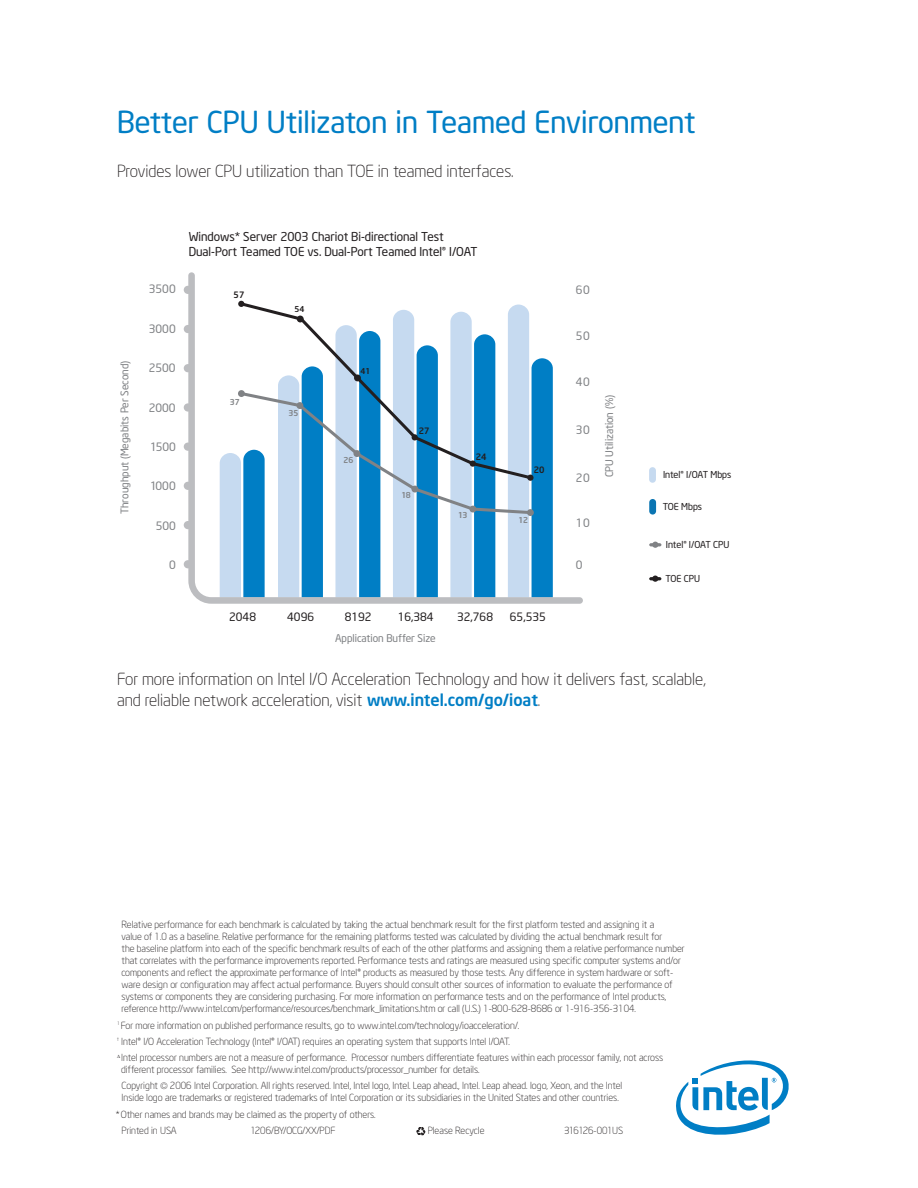
<style>
.page{position:relative;width:918px;height:1188px;background:#fff}
.page>*{position:absolute;margin:0;border:0;box-sizing:border-box;transform-origin:0 0}
.t1{font:30px "Neo Sans Intel";color:#007ec5}
.t2{font:300 16.5px/21px "Neo Sans Intel";color:#231f20}
.t3{font:12.15px/14.5px "Neo Sans Intel";color:#231f20}
.t4{font:11.4px "Neo Sans Intel";color:#808285}
.t5{font:11.4px "Neo Sans Intel";color:#231f20}
.t6{font:10.5px "Neo Sans Intel";color:#808285}
.t7{font:300 9.75px/12px "Neo Sans Intel";color:#231f20}
.t8{font:300 9.75px "Neo Sans Intel";letter-spacing:-.055em;color:#231f20}
.t9{font:9.45px "Neo Sans Intel";color:#231f20}
.t10{font:500 8.7px "Neo Sans Intel";color:#231f20}
.t11{font:500 8.1px "Neo Sans Intel";letter-spacing:-.025em;color:#808285}
.t12{font:500 8.1px "Neo Sans Intel";color:#231f20}
.s1{font-weight:500;color:#007ec5}
.s2{font-family:"Helvetica Neue";font-weight:100;font-size:9px}
</style>
<div class="page">
<svg style="left:676px;top:1060px;width:113px;height:75px"></svg>
<div style="left:184px;top:560px;width:8px;height:8px;background:#bcbdc0;border-radius:50%"></div>
<div style="left:184px;top:521px;width:8px;height:8px;background:#bcbdc0;border-radius:50%"></div>
<div style="left:184px;top:482px;width:8px;height:8px;background:#bcbdc0;border-radius:50%"></div>
<div style="left:184px;top:443px;width:8px;height:8px;background:#bcbdc0;border-radius:50%"></div>
<div style="left:184px;top:403px;width:8px;height:9px;background:#bcbdc0;border-radius:50%"></div>
<div style="left:184px;top:364px;width:8px;height:8px;background:#bcbdc0;border-radius:50%"></div>
<div style="left:184px;top:325px;width:8px;height:8px;background:#bcbdc0;border-radius:50%"></div>
<div style="left:184px;top:286px;width:8px;height:8px;background:#bcbdc0;border-radius:50%"></div>
<svg style="left:188px;top:272px;width:395px;height:332px"></svg>
<svg style="left:220px;top:301px;width:333px;height:297px"></svg>
<svg style="left:238px;top:300px;width:296px;height:181px"></svg>
<svg style="left:649px;top:467px;width:7px;height:16px"></svg>
<svg style="left:649px;top:499px;width:7px;height:16px"></svg>
<svg style="left:649px;top:542px;width:12px;height:6px"></svg>
<svg style="left:649px;top:576px;width:12px;height:6px"></svg>
<svg style="left:416px;top:1127px;width:9px;height:9px"></svg>
<h1 class="t1" style="left:117px;top:110px;width:580px">Better CPU Utilizaton in Teamed Environment</h1>
<h2 class="t2" style="left:117px;top:162px;width:398px">Provides lower CPU utilization than TOE in teamed interfaces.</h2>
<p class="t6" style="left:121px;top:514px;width:155px;rotate:-90deg">Throughput (Megabits Per Second)</p>
<p class="t4" style="left:149px;top:285px;width:28px">3500</p>
<p class="t4" style="left:149px;top:324px;width:28px">3000</p>
<p class="t4" style="left:149px;top:364px;width:28px">2500</p>
<p class="t4" style="left:149px;top:403px;width:28px">2000</p>
<p class="t4" style="left:150px;top:442px;width:27px">1500</p>
<p class="t4" style="left:150px;top:482px;width:27px">1000</p>
<p class="t4" style="left:156px;top:521px;width:22px">500</p>
<p class="t3" style="left:189px;top:230px;width:290px">Windows* Server 2003 Chariot Bi-directional Test<br>Dual-Port Teamed TOE vs. Dual-Port Teamed Intel® I/OAT</p>
<p class="t10" style="left:234px;top:292px;width:12px">57</p>
<p class="t11" style="left:230px;top:398px;width:11px">37</p>
<p class="t12" style="left:295px;top:306px;width:11px">54</p>
<p class="t11" style="left:288px;top:410px;width:11px">35</p>
<p class="t12" style="left:360px;top:368px;width:11px">41</p>
<p class="t11" style="left:343px;top:456px;width:11px">26</p>
<p class="t10" style="left:419px;top:427px;width:12px">27</p>
<p class="t11" style="left:401px;top:492px;width:11px">18</p>
<p class="t10" style="left:476px;top:453px;width:12px">24</p>
<p class="t11" style="left:458px;top:511px;width:11px">13</p>
<p class="t10" style="left:534px;top:467px;width:12px">20</p>
<p class="t11" style="left:519px;top:517px;width:11px">12</p>
<p class="t4" style="left:576px;top:285px;width:15px">60</p>
<p class="t4" style="left:576px;top:331px;width:15px">50</p>
<p class="t4" style="left:576px;top:377px;width:15px">40</p>
<p class="t4" style="left:576px;top:425px;width:15px">30</p>
<p class="t4" style="left:576px;top:474px;width:15px">20</p>
<p class="t4" style="left:576px;top:519px;width:15px">10</p>
<p class="t6" style="left:605px;top:477px;width:84px;rotate:-90deg">CPU Utilization (%)</p>
<p class="t5" style="left:229px;top:612px;width:28px">2048</p>
<p class="t5" style="left:287px;top:612px;width:28px">4096</p>
<p class="t5" style="left:345px;top:612px;width:28px">8192</p>
<p class="t5" style="left:398px;top:612px;width:37px">16,384</p>
<p class="t5" style="left:457px;top:612px;width:37px">32,768</p>
<p class="t5" style="left:510px;top:612px;width:37px">65,535</p>
<p class="t6" style="left:335px;top:634px;width:102px">Application Buffer Size</p>
<p class="t9" style="left:663px;top:471px;width:70px">Intel® I/OAT Mbps</p>
<p class="t9" style="left:663px;top:503px;width:41px">TOE Mbps</p>
<p class="t9" style="left:666px;top:541px;width:65px">Intel® I/OAT CPU</p>
<p class="t9" style="left:665px;top:575px;width:36px">TOE CPU</p>
<h2 class="t2" style="left:117px;top:670px;width:590px">For more information on Intel I/O Acceleration Technology and how it delivers fast, scalable, and reliable network acceleration, visit <span class="s1">www.intel.com/go/ioat</span>.</h2>
<p class="t7" style="left:122px;top:920px;width:565px">Relative performance for each benchmark is calculated by taking the actual benchmark result for the first platform tested and assigning it a<br>value of 1.0 as a baseline. Relative performance for the remaining platforms tested was calculated by dividing the actual benchmark result for<br>the baseline platform into each of the specific benchmark results of each of the other platforms and assigning them a relative performance number that correlates with the performance improvements reported. Performance tests and ratings are measured using specific computer systems and/or components and reflect the approximate performance of Intel® products as measured by those tests. Any difference in system hardware or soft&shy;ware design or configuration may affect actual performance. Buyers should consult other sources of information to evaluate the performance of systems or components they are considering purchasing. For more information on performance tests and on the performance of Intel products, reference http://www.intel.com/performance/resources/benchmark_limitations.htm or call (U.S.) 1-800-628-8686 or 1-916-356-3104.</p>
<p class="t7" style="left:117px;top:1018px;width:548px;line-height:16.4px"><sup>1</sup> For more information on published performance results, go to www.intel.com/technology/ioacceleration/.<br><sup>†</sup> Intel® I/O Acceleration Technology (Intel® I/OAT) requires an operating system that supports Intel I/OAT.<br><sup>Δ</sup> Intel processor numbers are not a measure of performance. Processor numbers differentiate features within each processor family, not across</p>
<p class="t7" style="left:121px;top:1062px;width:503px;line-height:16.4px">different processor families. See http://www.intel.com/products/processor_number for details.<br>Copyright <span class="s2">©</span> 2006 Intel Corporation. All rights reserved. Intel, Intel logo, Intel. Leap ahead., Intel. Leap ahead. logo, Xeon, and the Intel</p>
<p class="t7" style="left:122px;top:1093px;width:499px">Inside logo are trademarks or registered trademarks of Intel Corporation or its subsidiaries in the United States and other countries.</p>
<p class="t7" style="left:116px;top:1109px;width:261px">* Other names and brands may be claimed as the property of others.</p>
<p class="t7" style="left:122px;top:1125px;width:56px">Printed in USA</p>
<p class="t7" style="left:250px;top:1125px;width:86px">1206/BY/OCG/XX/PDF</p>
<p class="t7" style="left:428px;top:1125px;width:58px">Please Recycle</p>
<p class="t8" style="left:564px;top:1127px;width:60px">316126-001US</p>
</div>
